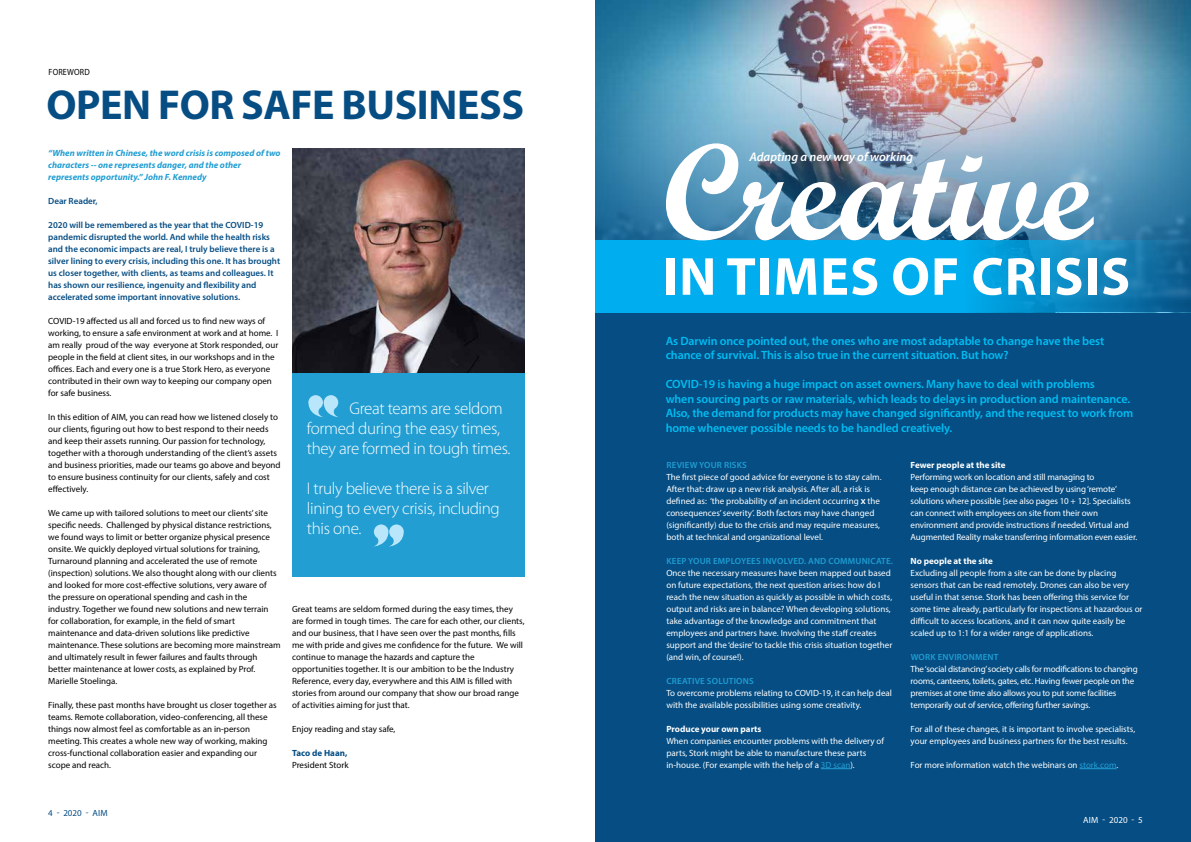
<style>
.page{position:relative;width:1191px;height:842px;background:#fff}
.page>*{position:absolute;margin:0;border:0;box-sizing:border-box;transform-origin:0 0}
.t1{font:137px "Script MT Bold";color:#fff}
.t2{font:700 54px "Myriad Pro";letter-spacing:.02em;color:#fff}
.t3{font:700 42px "Myriad Pro";letter-spacing:-.01em;color:#054d83}
.t4{font:300 17px/20px "Myriad Pro";letter-spacing:-.02em;color:#fff}
.t5{font:italic 600 12.5px "Myriad Pro";color:#fff}
.t6{font:600 12px/14.4px "Myriad Pro";letter-spacing:-.01em;color:#00bdf2}
.t7{font:9px/12px "Myriad Pro";color:#000}
.t8{font:9px/12px "Myriad Pro";color:#fff}
.t9{font:600 9px/12px "Myriad Pro";color:#054d83}
.t10{font:9px/12px "Myriad Pro";letter-spacing:-.02em;color:#fff}
.t11{font:italic 700 9px/12px "Myriad Pro";color:#229ed3}
.t12{font:600 9px "Myriad Pro";letter-spacing:.02em;color:#1e9ed3}
.t13{font:700 9px "Myriad Pro";color:#fff}
.t14{font:700 9px "Myriad Pro";color:#054d83}
.t15{font:9px "Myriad Pro";color:#054d83}
.t16{font:9px "Myriad Pro";letter-spacing:.02em;color:#000;scale:.9 1}
.s1{font-weight:600;font-size:10px}
.s2{color:#229ed3}
</style>
<div class="page">
<div style="left:292px;top:149px;width:232px;height:427px;background:#229ed3"></div>
<img style="left:292px;top:149px;width:232px;height:223px">
<svg style="left:308px;top:395px;width:31px;height:22px"></svg>
<svg style="left:373px;top:524px;width:31px;height:22px"></svg>
<div style="left:595px;top:0;width:596px;height:842px;background:#054d83"></div>
<svg style="left:821px;top:768px;width:29px;height:1px"></svg>
<hr style="left:1079px;top:768px;width:37px;height:1px;background:#229ed3">
<img style="left:595px;top:0;width:596px;height:44px">
<img style="left:595px;top:44px;width:596px;height:196px">
<svg style="left:595px;top:240px;width:596px;height:72px;background:#059fdd"></svg>
<p class="t16" style="left:49px;top:66px;width:47px">FOREWORD</p>
<h3 class="t3" style="left:46px;top:78px;width:479px">OPEN FOR SAFE BUSINESS</h3>
<p class="t11" style="left:48px;top:147px;width:234px">“When written in Chinese, the word crisis is composed of two characters -- one represents danger, and the other represents opportunity.” John F. Kennedy</p>
<p class="t9" style="left:48px;top:195px;width:51px">Dear Reader,</p>
<p class="t9" style="left:48px;top:219px;width:233px">2020 will be remembered as the year that the COVID-19 pandemic disrupted the world. And while the health risks and the economic impacts are real, I truly believe there is a silver lining to every crisis, including this one. It has brought us closer together, with clients, as teams and colleagues. It has shown our resilience, ingenuity and flexibility and accelerated some important innovative solutions.</p>
<p class="t7" style="left:48px;top:315px;width:232px">COVID-19 affected us all and forced us to find new ways of working, to ensure a safe environment at work and at home. I am really proud of the way everyone at Stork responded, our people in the field at client sites, in our workshops and in the offices. Each and every one is a true Stork Hero, as everyone contributed in their own way to keeping our company open for safe business.</p>
<p class="t7" style="left:48px;top:411px;width:234px">In this edition of AIM, you can read how we listened closely to our clients, figuring out how to best respond to their needs and keep their assets running. Our passion for technology, together with a thorough understanding of the client’s assets and business priorities, made our teams go above and beyond to ensure business continuity for our clients, safely and cost effectively.</p>
<p class="t7" style="left:48px;top:507px;width:234px">We came up with tailored solutions to meet our clients’ site specific needs. Challenged by physical distance restrictions, we found ways to limit or better organize physical presence onsite. We quickly deployed virtual solutions for training, Turnaround planning and accelerated the use of remote (inspection) solutions. We also thought along with our clients and looked for more cost-effective solutions, very aware of the pressure on operational spending and cash in the industry. Together we found new solutions and new terrain for collaboration, for example, in the field of smart maintenance and data-driven solutions like predictive maintenance. These solutions are becoming more mainstream and ultimately result in fewer failures and faults through better maintenance at lower costs, as explained by Prof.<br>Marielle Stoelinga.</p>
<p class="t7" style="left:48px;top:699px;width:230px">Finally, these past months have brought us closer together as teams. Remote collaboration, video-conferencing, all these things now almost feel as comfortable as an in-person meeting. This creates a whole new way of working, making cross-functional collaboration easier and expanding our scope and reach.</p>
<h3 class="t4" style="left:307px;top:399px;width:205px;text-indent:43px">Great teams are seldom formed during the easy times, they are formed in tough times.</h3>
<h3 class="t4" style="left:307px;top:479px;width:194px">I truly believe there is a silver lining to every crisis, including this one.</h3>
<p class="t7" style="left:292px;top:603px;width:234px">Great teams are seldom formed during the easy times, they are formed in tough times. The care for each other, our clients, and our business, that I have seen over the past months, fills me with pride and gives me confidence for the future. We will continue to manage the hazards and capture the opportunities together. It is our ambition to be the Industry Reference, every day, everywhere and this AIM is filled with stories from around our company that show our broad range of activities aiming for just that.</p>
<p class="t7" style="left:292px;top:723px;width:105px">Enjoy reading and stay safe,</p>
<p class="t14" style="left:292px;top:747px;width:57px">Taco de Haan,</p>
<p class="t7" style="left:292px;top:759px;width:58px">President Stork</p>
<p class="t15" style="left:48px;top:807px;width:61px">4 - 2020 - AIM</p>
<h1 class="t1" style="left:662px;top:108px;width:431px">Creative</h1>
<h2 class="t2" style="left:662px;top:241px;width:469px">IN TIMES OF CRISIS</h2>
<h3 class="t5" style="left:749px;top:149px;width:165px">Adapting a new way of working</h3>
<h3 class="t6" style="left:665px;top:334px;width:440px">As Darwin once pointed out, the ones who are most adaptable to change have the best chance of survival. This is also true in the current situation. But how?</h3>
<p class="t6" style="left:665px;top:377px;width:469px">COVID-19 is having a huge impact on asset owners. Many have to deal with problems<br>when sourcing parts or raw materials, which leads to delays in production and maintenance.<br>Also, the demand for products may have changed significantly, and the request to work from home whenever possible needs to be handled creatively.</p>
<p class="t12" style="left:666px;top:459px;width:82px">REVIEW YOUR RISKS</p>
<p class="t8" style="left:666px;top:471px;width:217px">The first piece of good advice for everyone is to stay calm.<br>After that: draw up a new risk analysis. After all, a risk is defined as: ‘the probability of an incident occurring <span class="s1">x</span> the consequences’ severity’. Both factors may have changed (significantly) due to the crisis and may require measures, both at technical and organizational level.</p>
<p class="t12" style="left:666px;top:555px;width:228px">KEEP YOUR EMPLOYEES INVOLVED. AND COMMUNICATE.</p>
<p class="t8" style="left:666px;top:567px;width:227px">Once the necessary measures have been mapped out based on future expectations, the next question arises: how do I reach the new situation as quickly as possible in which costs, output and risks are in balance? When developing solutions, take advantage of the knowledge and commitment that employees and partners have. Involving the staff creates support and the ‘desire’ to tackle this crisis situation together (and win, of course!).</p>
<p class="t12" style="left:666px;top:675px;width:89px">CREATIVE SOLUTIONS</p>
<p class="t8" style="left:666px;top:687px;width:227px">To overcome problems relating to COVID-19, it can help deal with the available possibilities using some creativity.</p>
<p class="t13" style="left:666px;top:723px;width:97px">Produce your own parts</p>
<p class="t8" style="left:666px;top:735px;width:219px">When companies encounter problems with the delivery of parts, Stork might be able to manufacture these parts in-house. (For example with the help of a <span class="s2">3D scan</span>).</p>
<p class="t13" style="left:910px;top:459px;width:97px">Fewer people at the site</p>
<p class="t8" style="left:910px;top:471px;width:228px">Performing work on location and still managing to<br>keep enough distance can be achieved by using ‘remote’ solutions where possible [see also pages 10 + 12]. Specialists can connect with employees on site from their own environment and provide instructions if needed. Virtual and Augmented Reality make transferring information even easier.</p>
<p class="t13" style="left:910px;top:555px;width:84px">No people at the site</p>
<p class="t8" style="left:910px;top:567px;width:233px">Excluding all people from a site can be done by placing sensors that can be read remotely. Drones can also be very useful in that sense. Stork has been offering this service for some time already, particularly for inspections at hazardous or difficult to access locations, and it can now quite easily be scaled up to 1:1 for a wider range of applications.</p>
<p class="t12" style="left:910px;top:651px;width:89px">WORK ENVIRONMENT</p>
<p class="t10" style="left:910px;top:663px;width:229px">The ‘social distancing’ society calls for modifications to changing rooms, canteens, toilets, gates, etc. Having fewer people on the premises at one time also allows you to put some facilities temporarily out of service, offering further savings.</p>
<p class="t8" style="left:910px;top:723px;width:226px">For all of these changes, it is important to involve specialists, your employees and business partners for the best results.</p>
<p class="t8" style="left:910px;top:759px;width:209px">For more information watch the webinars on <span class="s2">stork.com</span>.</p>
<p class="t8" style="left:1083px;top:814px;width:61px">AIM - 2020 - 5</p>
</div>
